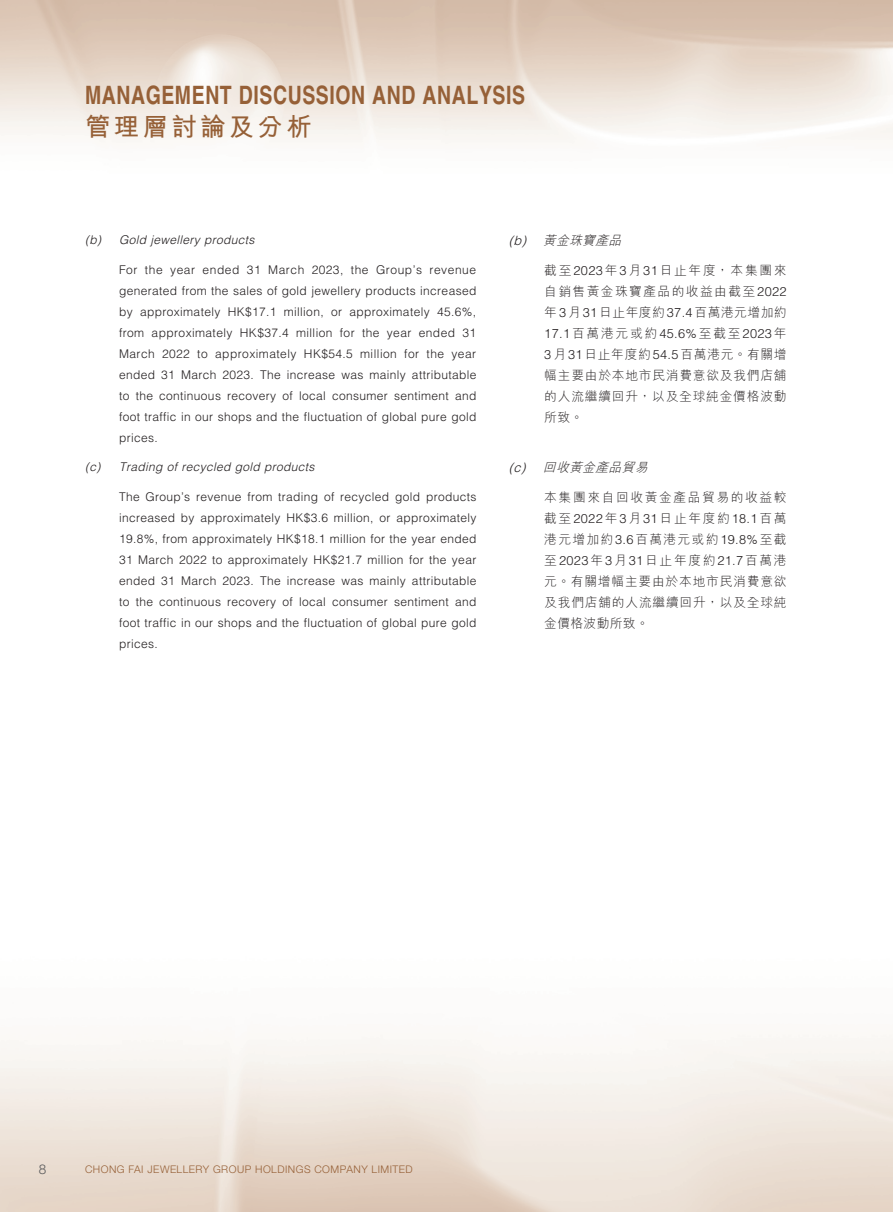
<style>
.page{position:relative;width:893px;height:1212px;background:#fff}
.page>*{position:absolute;margin:0;border:0;box-sizing:border-box;transform-origin:0 0}
.t1{font:700 25.5px "M Hei HK";letter-spacing:.13em;color:#966037}
.t2{font:700 25.35px "Helvetica LT Std";letter-spacing:.03em;color:#966037;scale:.77 1}
.t3{font:300 13.5px "Helvetica Neue LT Std";color:#57585a}
.t4{font:300 12.75px/21px "M Hei HK";letter-spacing:.06em;color:#231f20;text-align:justify}
.t5{font:300 12.75px "Helvetica LT Std";letter-spacing:.03em;color:#231f20}
.t6{font:italic 300 12.75px "M Hei HK";color:#231f20}
.t7{font:300 12px/21px "Helvetica LT Std";letter-spacing:.03em;color:#231f20;text-align:justify}
.t8{font:italic 300 12px "Helvetica LT Std";letter-spacing:.03em;color:#231f20}
.t9{font:300 10.5px "Helvetica Neue LT Std";letter-spacing:.045em;color:#966037}
.s1{font-family:"Helvetica LT Std"}
.s2{font-family:"M Hei HK"}
</style>
<div class="page">
<h2 class="t2" style="left:85px;top:79px;width:573px">MANAGEMENT DISCUSSION AND ANALYSIS</h2>
<h1 class="t1" style="left:85px;top:108px;width:228px">管理層討論及分析</h1>
<p class="t8" style="left:85px;top:232px;width:171px">(b) Gold jewellery products</p>
<p class="t7" style="left:119px;top:259px;width:359px">For the year ended 31 March 2023, the Group’s revenue generated from the sales of gold jewellery products increased by approximately HK$17.1 million, or approximately 45.6%, from approximately HK$37.4 million for the year ended 31<br>March 2022 to approximately HK$54.5 million for the year ended 31 March 2023. The increase was mainly attributable to the continuous recovery of local consumer sentiment and foot traffic in our shops and the fluctuation of global pure gold prices.</p>
<p class="t8" style="left:85px;top:459px;width:231px">(c) Trading of recycled gold products</p>
<p class="t7" style="left:119px;top:486px;width:359px">The Group’s revenue from trading of recycled gold products increased by approximately HK$3.6 million, or approximately 19.8%, from approximately HK$18.1 million for the year ended 31 March 2022 to approximately HK$21.7 million for the year ended 31 March 2023. The increase was mainly attributable to the continuous recovery of local consumer sentiment and foot traffic in our shops and the fluctuation of global pure gold prices.</p>
<p class="t6" style="left:509px;top:234px;width:117px"><span class="s1">(b)</span> 黃金珠寶產品</p>
<p class="t4" style="left:544px;top:259px;width:244px">截至<span class="s1">2023</span>年<span class="s1">3</span>月<span class="s1">31</span>日止年度，本集團來自銷售黃金珠寶產品的收益由截至<span class="s1">2022</span>年<span class="s1">3</span>月<span class="s1">31</span>日止年度約<span class="s1">37.4</span>百萬港元增加約</p>
<p class="t5" style="left:544px;top:325px;width:244px">17.1<span class="s2">百萬港元或約</span>45.6%<span class="s2">至截至</span>2023<span class="s2">年</span></p>
<p class="t4" style="left:544px;top:343px;width:244px"><span class="s1">3</span>月<span class="s1">31</span>日止年度約<span class="s1">54.5</span>百萬港元。有關增幅主要由於本地市民消費意欲及我們店舖的人流繼續回升，以及全球純金價格波動所致。</p>
<p class="t6" style="left:509px;top:461px;width:143px"><span class="s1">(c)</span> 回收黃金產品貿易</p>
<p class="t4" style="left:544px;top:486px;width:244px">本集團來自回收黃金產品貿易的收益較截至<span class="s1">2022</span>年<span class="s1">3</span>月<span class="s1">31</span>日止年度約<span class="s1">18.1</span>百萬港元增加約<span class="s1">3.6</span>百萬港元或約<span class="s1">19.8%</span>至截至<span class="s1">2023</span>年<span class="s1">3</span>月<span class="s1">31</span>日止年度約<span class="s1">21.7</span>百萬港元。有關增幅主要由於本地市民消費意欲及我們店舖的人流繼續回升，以及全球純金價格波動所致。</p>
<p class="t3" style="left:39px;top:1161px;width:9px">8</p>
<p class="t9" style="left:85px;top:1163px;width:329px">CHONG FAI JEWELLERY GROUP HOLDINGS COMPANY LIMITED</p>
</div>
